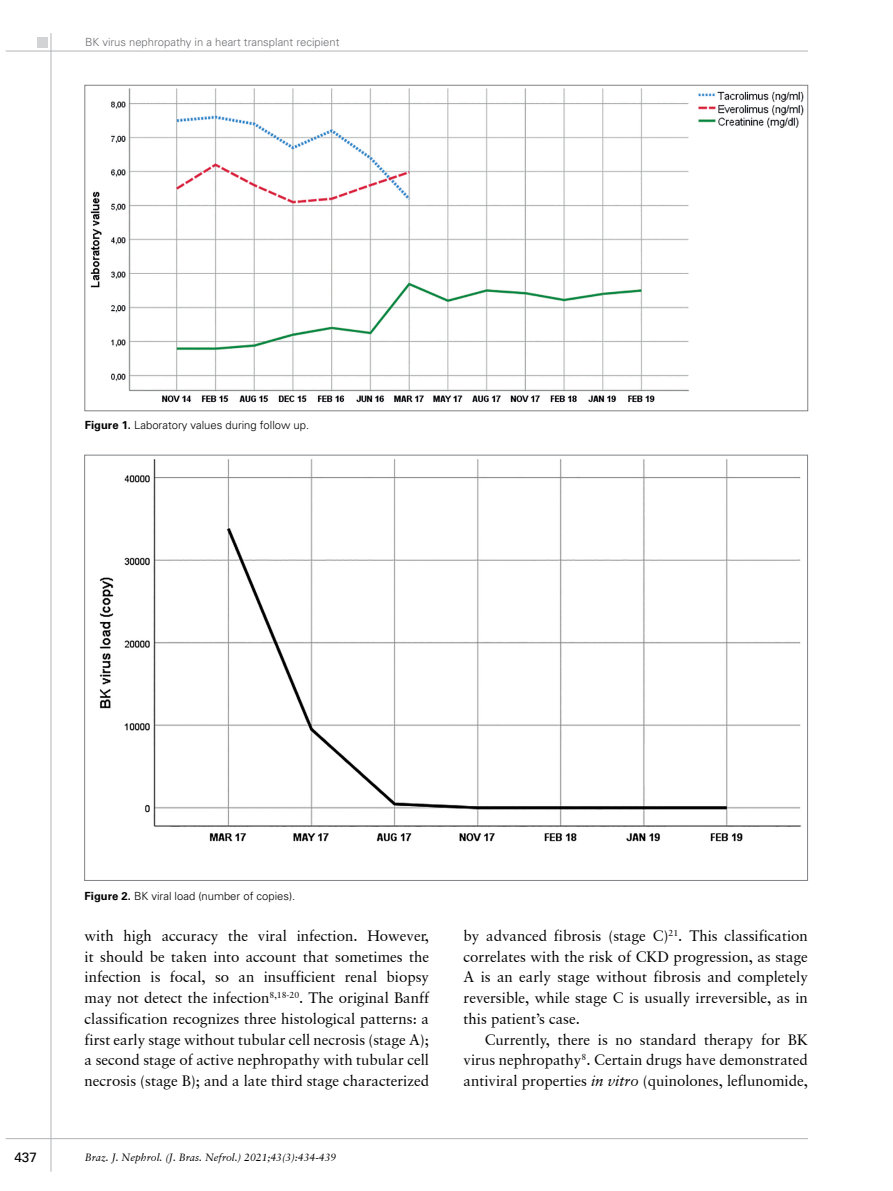
<style>
.page{position:relative;width:893px;height:1191px;background:#fff}
.page>*{position:absolute;margin:0;border:0;box-sizing:border-box;transform-origin:0 0}
.t1{font:15px/20.7px "Garamond Retrospective S Si";color:#000;text-align:justify}
.t2{font:13.5px "Univers LT Std";color:#000}
.t3{font:300 11.25px "Univers LT Std";color:#000}
.t4{font:300 11.25px "Univers LT Std";color:#6d6e71}
.t5{font:italic 10.5px "Garamond Retrospective S Si";color:#000}
.s1{font-weight:700}
.s2{font-style:italic}
</style>
<div class="page">
<div style="left:37px;top:37px;width:11px;height:11px;background:#d1d3d4"></div>
<hr style="left:6px;top:51px;width:802px;height:1px;background:#b1b4b6">
<hr style="left:51px;top:33px;width:1px;height:1138px;background:#b1b4b6">
<hr style="left:6px;top:1138px;width:802px;height:1px;background:#b1b4b6">
<img style="left:90px;top:88px;width:714px;height:315px">
<img style="left:99px;top:459px;width:703px;height:383px">
<p class="t4" style="left:85px;top:36px;width:256px">BK virus nephropathy in a heart transplant recipient</p>
<p class="t3" style="left:85px;top:419px;width:226px"><span class="s1">Figure 1.</span> Laboratory values during follow up.</p>
<p class="t2" style="left:14px;top:1149px;width:24px">437</p>
<p class="t3" style="left:85px;top:889px;width:212px"><span class="s1">Figure 2.</span> BK viral load (number of copies).</p>
<p class="t1" style="left:85px;top:925px;width:346px">with high accuracy the viral infection. However, it should be taken into account that sometimes the infection is focal, so an insufficient renal biopsy may not detect the infection<sup>8,18-20</sup>. The original Banff classification recognizes three histological patterns: a first early stage without tubular cell necrosis (stage A); a second stage of active nephropathy with tubular cell necrosis (stage B); and a late third stage characterized</p>
<p class="t1" style="left:463px;top:925px;width:346px">by advanced fibrosis (stage C)<sup>21</sup>. This classification correlates with the risk of CKD progression, as stage A is an early stage without fibrosis and completely reversible, while stage C is usually irreversible, as in this patient’s case.</p>
<p class="t1" style="left:463px;top:1028px;width:346px;text-indent:21px">Currently, there is no standard therapy for BK virus nephropathy<sup>8</sup>. Certain drugs have demonstrated antiviral properties <span class="s2">in vitro</span> (quinolones, leflunomide,</p>
<p class="t5" style="left:85px;top:1151px;width:253px">Braz. J. Nephrol. (J. Bras. Nefrol.) 2021;43(3):434-439</p>
</div>
